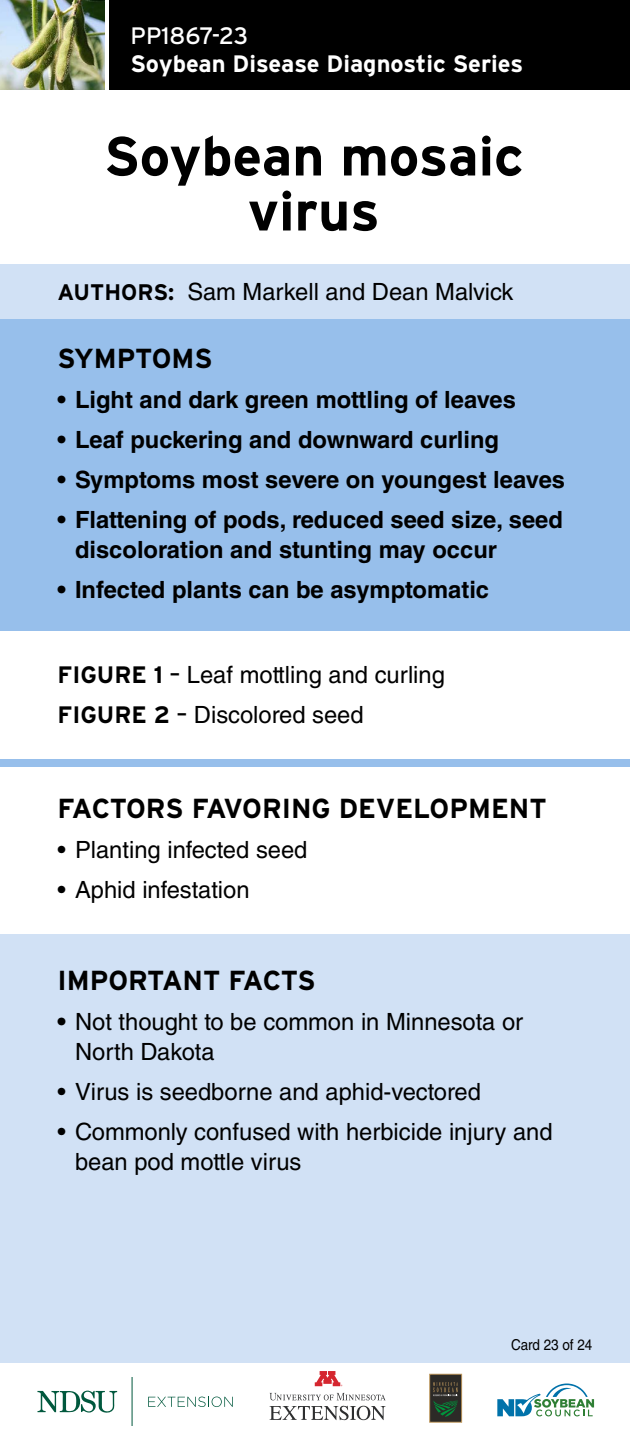
<style>
.page{position:relative;width:630px;height:1440px;background:#fff}
.page>*{position:absolute;margin:0;border:0;box-sizing:border-box;transform-origin:0 0}
.t1{font:700 55px/55px "Interstate";color:#000;text-align:center}
.t2{font:700 27.5px "Interstate";color:#000}
.t3{font:23.75px/30px "Helvetica LT Std";color:#000}
.t4{font:700 23.75px/30px "Helvetica LT Std";color:#000}
.t5{font:700 23.75px "Interstate";color:#fff}
.t6{font:23.75px "Interstate";color:#fff}
.t7{font:15px "Helvetica LT Std";color:#000;scale:.9 1}
.s1{font-family:"Interstate";font-weight:700;font-size:22.5px}
.s2{font-family:"Interstate";font-weight:700}
.s3{font-family:"Interstate"}
.s4{font-weight:700}
</style>
<div class="page">
<div style="left:0;top:264px;width:630px;height:82px;background:#d1e1f5"></div>
<div style="left:0;top:319px;width:630px;height:313px;background:#97bfeb"></div>
<div style="left:0;top:759px;width:630px;height:8px;background:#97bfeb"></div>
<div style="left:0;top:934px;width:630px;height:429px;background:#d1e1f5"></div>
<div style="left:109px;top:0;width:521px;height:90px;background:#000"></div>
<div style="left:430px;top:1374px;width:32px;height:48px;background:#2c2a27"></div>
<div style="left:429px;top:1374px;width:33px;height:48px;border:1px solid #ba955c"></div>
<svg style="left:433px;top:1382px;width:25px;height:35px"></svg>
<svg style="left:315px;top:1371px;width:27px;height:15px"></svg>
<svg style="left:270px;top:1406px;width:116px;height:14px"></svg>
<svg style="left:270px;top:1393px;width:115px;height:7px"></svg>
<img style="left:0;top:0;width:105px;height:90px">
<svg style="left:37px;top:1390px;width:80px;height:23px"></svg>
<hr style="left:132px;top:1378px;width:1px;height:48px;background:#00583d">
<svg style="left:148px;top:1397px;width:85px;height:10px"></svg>
<svg style="left:497px;top:1384px;width:97px;height:32px"></svg>
<p class="t6" style="left:131px;top:22px;width:119px">PP1867-23</p>
<p class="t5" style="left:131px;top:49px;width:394px">Soybean Disease Diagnostic Series</p>
<h1 class="t1" style="left:104px;top:128px;width:421px">Soybean mosaic virus</h1>
<p class="t3" style="left:58px;top:277px;width:457px"><span class="s1">AUTHORS:</span> Sam Markell and Dean Malvick</p>
<p class="t2" style="left:58px;top:342px;width:157px">SYMPTOMS</p>
<p class="t4" style="left:58px;top:384px;width:460px">• Light and dark green mottling of leaves</p>
<p class="t4" style="left:58px;top:424px;width:443px">• Leaf puckering and downward curling</p>
<p class="t4" style="left:58px;top:464px;width:509px">• Symptoms most severe on youngest leaves</p>
<p class="t4" style="left:75px;top:504px;width:490px;text-indent:-18px">• Flattening of pods, reduced seed size, seed discoloration and stunting may occur</p>
<p class="t4" style="left:58px;top:574px;width:433px">• Infected plants can be asymptomatic</p>
<p class="t3" style="left:58px;top:655px;width:389px;line-height:40px"><span class="s2">FIGURE 1</span> <span class="s3">–</span> Leaf mottling and curling<br><span class="s2">FIGURE 2</span> <span class="s3">–</span> Discolored seed</p>
<p class="t2" style="left:58px;top:792px;width:491px">FACTORS FAVORING DEVELOPMENT</p>
<p class="t3" style="left:58px;top:835px;width:251px">• Planting infected seed</p>
<p class="t3" style="left:58px;top:875px;width:194px">• Aphid infestation</p>
<p class="t2" style="left:58px;top:964px;width:260px">IMPORTANT FACTS</p>
<p class="t3" style="left:75px;top:1007px;width:450px;text-indent:-18px"><span class="s4">•</span> Not thought to be common in Minnesota or<br>North Dakota</p>
<p class="t3" style="left:58px;top:1077px;width:425px">• Virus is seedborne and aphid-vectored</p>
<p class="t3" style="left:75px;top:1117px;width:479px;text-indent:-18px">• Commonly confused with herbicide injury and bean pod mottle virus</p>
<p class="t7" style="left:511px;top:1336px;width:92px">Card 23 of 24</p>
</div>
